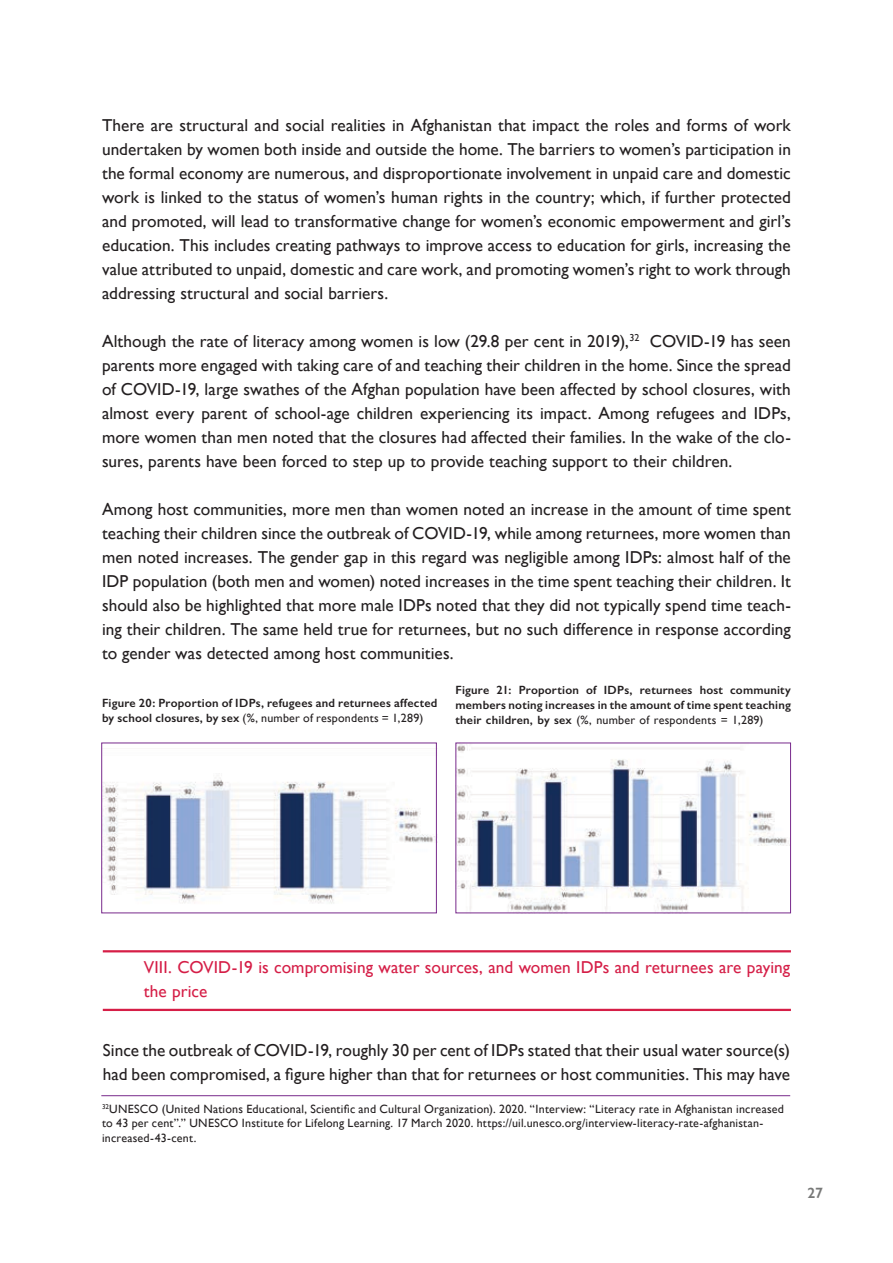
<style>
.page{position:relative;width:893px;height:1263px;background:#fff}
.page>*{position:absolute;margin:0;border:0;box-sizing:border-box;transform-origin:0 0}
.t1{font:17.25px/24px "Gill Sans";letter-spacing:.005em;color:#231f20;text-align:justify}
.t2{font:17.25px/24px "Gill Sans";color:#d51e47}
.t3{font:600 15px "Gill Sans";color:#777877}
.t4{font:12px/14.4px "Gill Sans";letter-spacing:.02em;color:#231f20}
.t5{font:600 12px/15px "Gill Sans";letter-spacing:.02em;color:#231f20}
.s1{font-weight:400}
</style>
<div class="page">
<hr style="left:101px;top:1095px;width:689px;height:1px;background:#782a8c">
<img style="left:103px;top:777px;width:332px;height:127px">
<img style="left:457px;top:745px;width:332px;height:166px">
<div style="left:101px;top:743px;width:336px;height:170px;border:1px solid #782a8c"></div>
<hr style="left:103px;top:950px;width:688px;height:2px;background:#d61e47">
<hr style="left:103px;top:1009px;width:688px;height:2px;background:#d61e47">
<p class="t1" style="left:102px;top:113px;width:690px">There are structural and social realities in Afghanistan that impact the roles and forms of work undertaken by women both inside and outside the home. The barriers to women’s participation in the formal economy are numerous, and disproportionate involvement in unpaid care and domestic work is linked to the status of women’s human rights in the country; which, if further protected and promoted, will lead to transformative change for women’s economic empowerment and girl’s education. This includes creating pathways to improve access to education for girls, increasing the value attributed to unpaid, domestic and care work, and promoting women’s right to work through addressing structural and social barriers.</p>
<p class="t1" style="left:102px;top:329px;width:690px">Although the rate of literacy among women is low (29.8 per cent in 2019),<sup>32</sup> COVID-19 has seen parents more engaged with taking care of and teaching their children in the home. Since the spread of COVID-19, large swathes of the Afghan population have been affected by school closures, with almost every parent of school-age children experiencing its impact. Among refugees and IDPs, more women than men noted that the closures had affected their families. In the wake of the clo&shy;sures, parents have been forced to step up to provide teaching support to their children.</p>
<p class="t1" style="left:102px;top:497px;width:690px">Among host communities, more men than women noted an increase in the amount of time spent teaching their children since the outbreak of COVID-19, while among returnees, more women than men noted increases. The gender gap in this regard was negligible among IDPs: almost half of the IDP population (both men and women) noted increases in the time spent teaching their children. It should also be highlighted that more male IDPs noted that they did not typically spend time teach&shy;ing their children. The same held true for returnees, but no such difference in response according to gender was detected among host communities.</p>
<p class="t5" style="left:102px;top:695px;width:337px">Figure 20: Proportion of IDPs, refugees and returnees affected by school closures, by sex <span class="s1">(%, number of respondents = 1,289)</span></p>
<p class="t5" style="left:455px;top:683px;width:337px;text-align:justify">Figure 21: Proportion of IDPs, returnees host community members noting increases in the amount of time spent teaching their children, by sex <span class="s1">(%, number of respondents = 1,289)</span></p>
<p class="t2" style="left:144px;top:955px;width:648px">VIII. COVID-19 is compromising water sources, and women IDPs and returnees are paying the price</p>
<p class="t1" style="left:103px;top:1038px;width:689px">Since the outbreak of COVID-19, roughly 30 per cent of IDPs stated that their usual water source(s) had been compromised, a figure higher than that for returnees or host communities. This may have</p>
<p class="t4" style="left:102px;top:1101px;width:683px"><sup>32</sup>UNESCO (United Nations Educational, Scientific and Cultural Organization). 2020. “Interview: “Literacy rate in Afghanistan increased to 43 per cent”.” UNESCO Institute for Lifelong Learning. 17 March 2020. https://uil.unesco.org/interview-literacy-rate-afghanistan&shy;increased-43-cent.</p>
<p class="t3" style="left:808px;top:1184px;width:17px">27</p>
</div>
